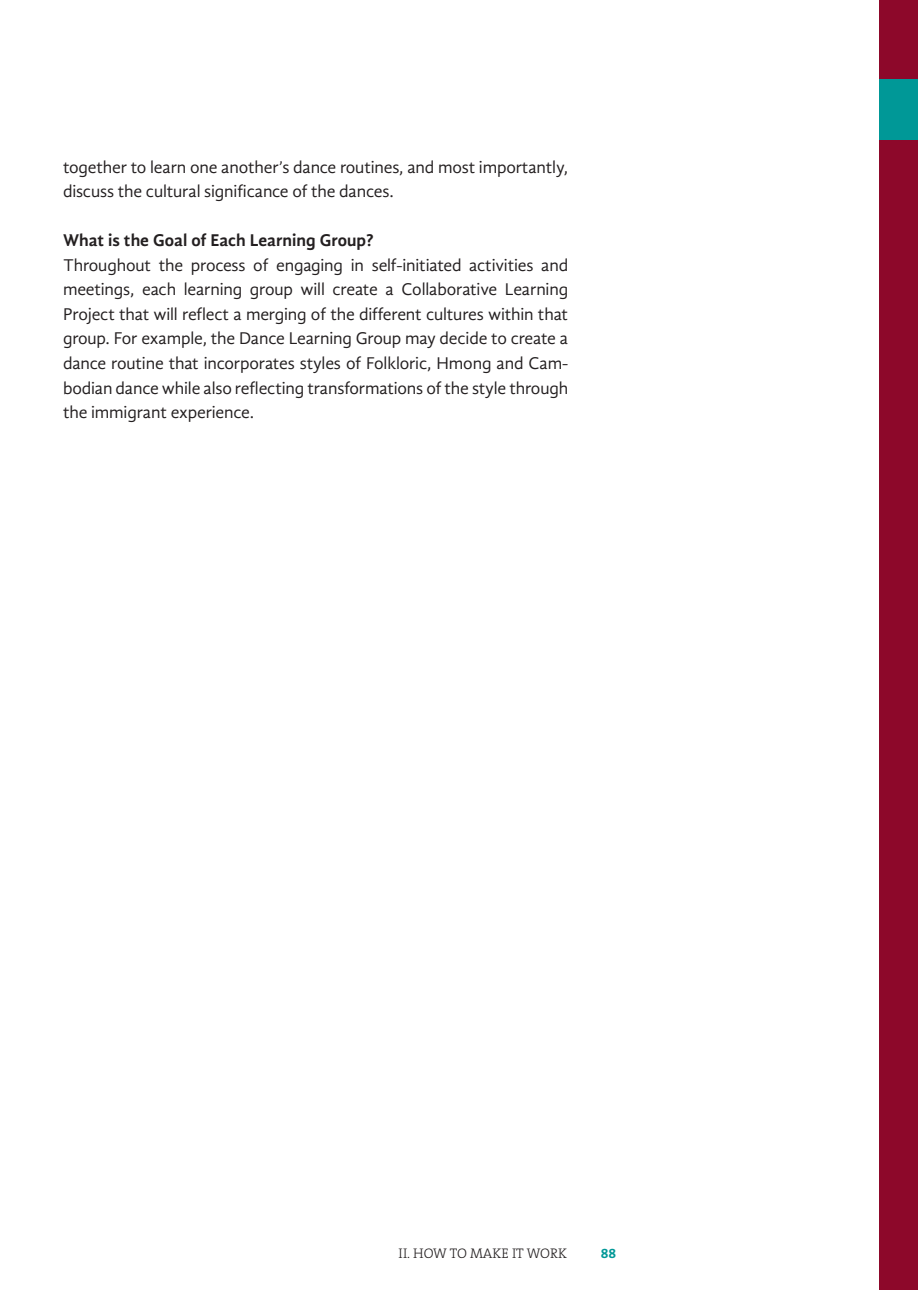
<style>
.page{position:relative;width:918px;height:1290px;background:#fff}
.page>*{position:absolute;margin:0;border:0;box-sizing:border-box;transform-origin:0 0}
.t1{font:17.5px/24.5px "Gandhi Sans";letter-spacing:-.01em;color:#231f20}
.t2{font:700 17.5px "Gandhi Sans";color:#231f20}
.t3{font:300 14px "The Serif B3";color:#231f20}
.t4{font:700 14px "The Serif B7";color:#009897}
</style>
<div class="page">
<div style="left:879px;top:0;width:39px;height:1290px;background:#8d082a"></div>
<div style="left:879px;top:79px;width:39px;height:61px;background:#009897"></div>
<p class="t1" style="left:63px;top:155px;width:506px">together to learn one another’s dance routines, and most importantly, discuss the cultural significance of the dances.</p>
<p class="t2" style="left:63px;top:230px;width:312px">What is the Goal of Each Learning Group?</p>
<p class="t1" style="left:63px;top:253px;width:507px;text-align:justify">Throughout the process of engaging in self-initiated activities and meetings, each learning group will create a Collaborative Learning Project that will reflect a merging of the different cultures within that group. For example, the Dance Learning Group may decide to create a dance routine that incorporates styles of Folkloric, Hmong and Cam&shy;bodian dance while also reflecting transformations of the style through the immigrant experience.</p>
<p class="t3" style="left:398px;top:1246px;width:170px">II. HOW TO MAKE IT WORK</p>
<p class="t4" style="left:600px;top:1245px;width:17px">88</p>
</div>
